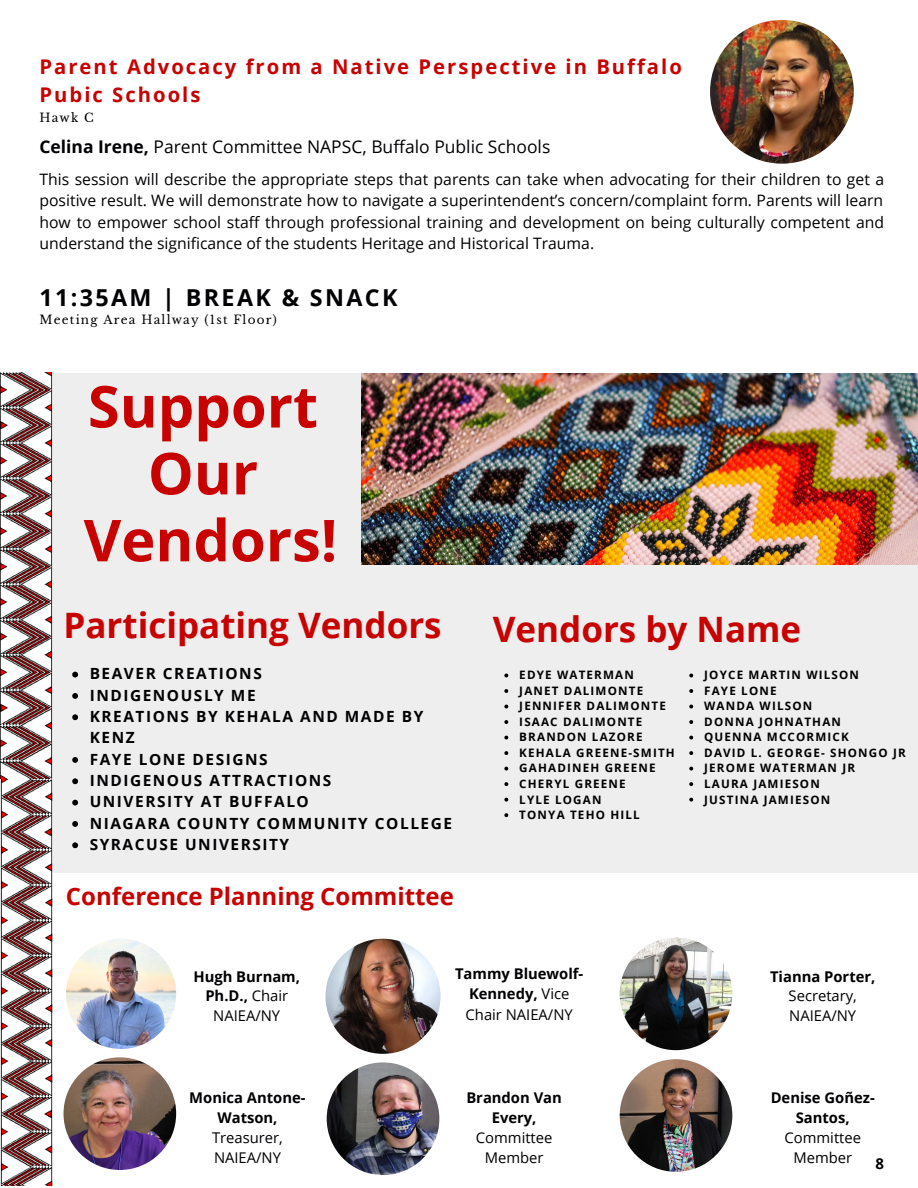
<style>
.page{position:relative;width:918px;height:1188px;background:#fff}
.page>*{position:absolute;margin:0;border:0;box-sizing:border-box;transform-origin:0 0}
.t1{font:700 57.9px "Open Sans";color:#c80101}
.t2{font:700 34.95px "Open Sans";color:#c80101}
.t3{font:700 24px "Open Sans";color:#c80101}
.t4{font:700 23.4px "Open Sans";letter-spacing:.1em;color:#010103}
.t5{font:700 20.25px/27.6px "Open Sans";letter-spacing:.1em;color:#c80101}
.t6{font:17.4px "Open Sans";color:#010103}
.t7{font:15.75px/21.3px "Open Sans";color:#010103;text-align:justify}
.t8{font:700 15.45px/21.3px "Open Sans";letter-spacing:.1em;color:#010103}
.t9{font:700 15px "Open Sans";color:#010103}
.t10{font:700 14.85px/19.6px "Open Sans";color:#010103;text-align:center}
.t11{font:14.85px/19.6px "Open Sans";color:#010103;text-align:center}
.t12{font:12px "Libre Baskerville";letter-spacing:.1em;color:#010103}
.t13{font:700 11.7px "Open Sans";letter-spacing:.1em;color:#000}
.s1{font-weight:700}
.s2{font-weight:400}
</style>
<div class="page">
<img style="left:710px;top:20px;width:144px;height:144px;border-radius:50%">
<div style="left:50px;top:373px;width:868px;height:500px;background:#efeeee"></div>
<img style="left:362px;top:373px;width:556px;height:191px">
<img style="left:0;top:373px;width:52px;height:813px">
<img style="left:620px;top:938px;width:112px;height:112px;border-radius:50%">
<svg style="left:72px;top:672px;width:6px;height:5px"></svg>
<svg style="left:72px;top:693px;width:6px;height:6px"></svg>
<svg style="left:72px;top:714px;width:6px;height:6px"></svg>
<svg style="left:72px;top:757px;width:6px;height:6px"></svg>
<svg style="left:72px;top:778px;width:6px;height:6px"></svg>
<svg style="left:72px;top:800px;width:6px;height:6px"></svg>
<svg style="left:72px;top:821px;width:6px;height:6px"></svg>
<svg style="left:72px;top:842px;width:6px;height:6px"></svg>
<svg style="left:504px;top:674px;width:4px;height:3px"></svg>
<svg style="left:504px;top:689px;width:4px;height:4px"></svg>
<svg style="left:504px;top:705px;width:4px;height:3px"></svg>
<svg style="left:504px;top:720px;width:4px;height:4px"></svg>
<svg style="left:504px;top:736px;width:4px;height:4px"></svg>
<svg style="left:504px;top:751px;width:4px;height:4px"></svg>
<svg style="left:504px;top:767px;width:4px;height:4px"></svg>
<svg style="left:504px;top:782px;width:4px;height:4px"></svg>
<svg style="left:504px;top:798px;width:4px;height:4px"></svg>
<svg style="left:504px;top:813px;width:4px;height:4px"></svg>
<svg style="left:689px;top:674px;width:4px;height:3px"></svg>
<svg style="left:689px;top:689px;width:4px;height:4px"></svg>
<svg style="left:689px;top:705px;width:4px;height:3px"></svg>
<svg style="left:689px;top:720px;width:4px;height:4px"></svg>
<svg style="left:689px;top:736px;width:4px;height:4px"></svg>
<svg style="left:689px;top:751px;width:4px;height:4px"></svg>
<svg style="left:689px;top:767px;width:4px;height:4px"></svg>
<svg style="left:689px;top:782px;width:4px;height:4px"></svg>
<svg style="left:689px;top:798px;width:4px;height:4px"></svg>
<img style="left:64px;top:1057px;width:112px;height:113px;border-radius:50%">
<img style="left:620px;top:1059px;width:112px;height:113px;border-radius:50%">
<img style="left:327px;top:1062px;width:112px;height:113px;border-radius:50%">
<img style="left:66px;top:939px;width:110px;height:110px;border-radius:50%">
<img style="left:325px;top:939px;width:116px;height:115px;border-radius:50%">
<p class="t5" style="left:39px;top:53px;width:644px">Parent Advocacy from a Native Perspective in Buffalo<br>Pubic Schools</p>
<p class="t12" style="left:39px;top:111px;width:56px">Hawk C</p>
<p class="t6" style="left:39px;top:134px;width:512px"><span class="s1">Celina Irene,</span> Parent Committee NAPSC, Buffalo Public Schools</p>
<p class="t7" style="left:39px;top:168px;width:846px">This session will describe the appropriate steps that parents can take when advocating for their children to get a positive result. We will demonstrate how to navigate a superintendent’s concern/complaint form. Parents will learn how to empower school staff through professional training and development on being culturally competent and understand the significance of the students Heritage and Historical Trauma.</p>
<p class="t4" style="left:39px;top:281px;width:360px">11:35AM | BREAK &amp; SNACK</p>
<p class="t12" style="left:39px;top:313px;width:239px">Meeting Area Hallway (1st Floor)</p>
<p class="t1" style="left:88px;top:366px;width:232px">Support</p>
<p class="t1" style="left:148px;top:433px;width:112px">Our</p>
<p class="t1" style="left:84px;top:499px;width:255px">Vendors!</p>
<p class="t2" style="left:64px;top:601px;width:380px">Participating Vendors</p>
<p class="t8" style="left:90px;top:663px;width:174px">BEAVER CREATIONS</p>
<p class="t8" style="left:90px;top:684px;width:167px">INDIGENOUSLY ME</p>
<p class="t8" style="left:90px;top:705px;width:335px">KREATIONS BY KEHALA AND MADE BY<br>KENZ</p>
<p class="t8" style="left:90px;top:748px;width:179px">FAYE LONE DESIGNS</p>
<p class="t8" style="left:90px;top:769px;width:243px">INDIGENOUS ATTRACTIONS</p>
<p class="t8" style="left:90px;top:791px;width:221px">UNIVERSITY AT BUFFALO</p>
<p class="t8" style="left:90px;top:812px;width:364px">NIAGARA COUNTY COMMUNITY COLLEGE</p>
<p class="t8" style="left:90px;top:833px;width:201px">SYRACUSE UNIVERSITY</p>
<p class="t3" style="left:66px;top:879px;width:390px">Conference Planning Committee</p>
<p class="t2" style="left:493px;top:605px;width:310px">Vendors by Name</p>
<p class="t13" style="left:519px;top:667px;width:116px">EDYE WATERMAN</p>
<p class="t13" style="left:519px;top:682px;width:125px">JANET DALIMONTE</p>
<p class="t13" style="left:519px;top:698px;width:148px">JENNIFER DALIMONTE</p>
<p class="t13" style="left:519px;top:713px;width:125px">ISAAC DALIMONTE</p>
<p class="t13" style="left:519px;top:729px;width:125px">BRANDON LAZORE</p>
<p class="t13" style="left:519px;top:744px;width:157px">KEHALA GREENE-SMITH</p>
<p class="t13" style="left:519px;top:760px;width:138px">GAHADINEH GREENE</p>
<p class="t13" style="left:519px;top:776px;width:108px">CHERYL GREENE</p>
<p class="t13" style="left:519px;top:791px;width:84px">LYLE LOGAN</p>
<p class="t13" style="left:519px;top:807px;width:122px">TONYA TEHO HILL</p>
<p class="t13" style="left:704px;top:667px;width:156px">JOYCE MARTIN WILSON</p>
<p class="t13" style="left:704px;top:682px;width:74px">FAYE LONE</p>
<p class="t13" style="left:704px;top:698px;width:110px">WANDA WILSON</p>
<p class="t13" style="left:704px;top:713px;width:138px">DONNA JOHNATHAN</p>
<p class="t13" style="left:704px;top:729px;width:146px">QUENNA MCCORMICK</p>
<p class="t13" style="left:704px;top:744px;width:203px">DAVID L. GEORGE- SHONGO JR</p>
<p class="t13" style="left:704px;top:760px;width:152px">JEROME WATERMAN JR</p>
<p class="t13" style="left:704px;top:776px;width:117px">LAURA JAMIESON</p>
<p class="t13" style="left:704px;top:791px;width:127px">JUSTINA JAMIESON</p>
<p class="t10" style="left:455px;top:963px;width:130px;line-height:20.2px">Tammy Bluewolf-<br>Kennedy, <span class="s2">Vice<br>Chair NAIEA/NY</span></p>
<p class="t10" style="left:193px;top:966px;width:108px">Hugh Burnam,<br>Ph.D., <span class="s2">Chair<br>NAIEA/NY</span></p>
<p class="t11" style="left:770px;top:966px;width:107px"><span class="s1">Tianna Porter,<br></span>Secretary,<br>NAIEA/NY</p>
<p class="t10" style="left:189px;top:1088px;width:118px">Monica Antone-<br>Watson,<br><span class="s2">Treasurer,<br>NAIEA/NY</span></p>
<p class="t10" style="left:466px;top:1088px;width:97px">Brandon Van<br>Every,<br><span class="s2">Committee<br>Member</span></p>
<p class="t10" style="left:771px;top:1088px;width:106px">Denise Goñez-<br>Santos,<br><span class="s2">Committee<br>Member</span></p>
<p class="t9" style="left:876px;top:1153px;width:10px">8</p>
</div>
